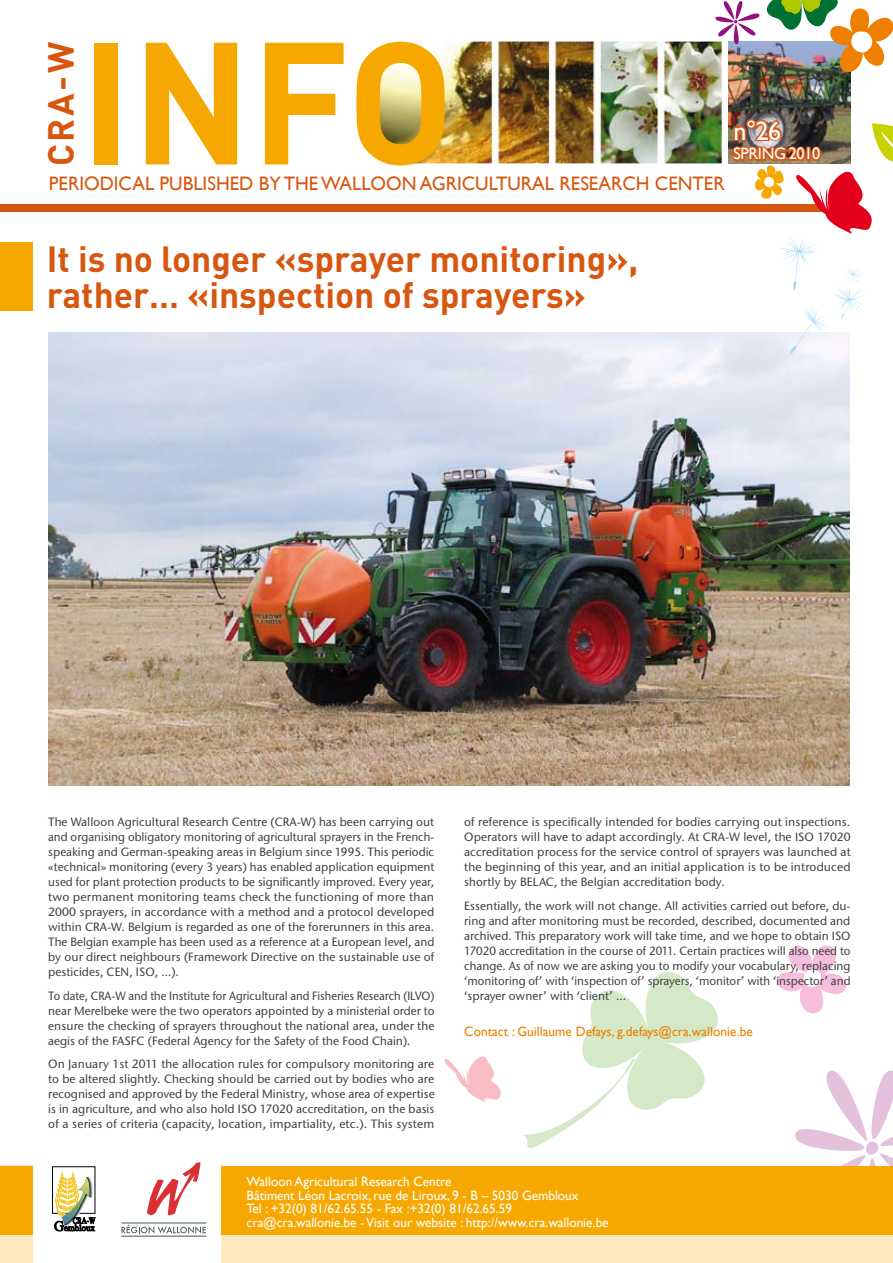
<style>
.page{position:relative;width:893px;height:1263px;background:#fff}
.page>*{position:absolute;margin:0;border:0;box-sizing:border-box;transform-origin:0 0}
.t1{font:700 171px "DIN";color:#f6a800}
.t2{font:700 36px/36px "DIN";color:#d75710}
.t3{font:26.55px "Gill Sans";color:#fff}
.t4{font:19.5px "Gill Sans";color:#d75710}
.t5{font:16.5px "Gill Sans";letter-spacing:-.02em;color:#fff}
.t6{font:13.5px/13.5px "Gill Sans";color:#fff}
.t7{font:13.5px "Gill Sans";letter-spacing:.005em;color:#ee7f00}
.t8{font:500 12px/15px "ITC Stone Sans";letter-spacing:.005em;color:#3e3e40;text-align:justify}
.t9{font:500 12px/15px "ITC Stone Sans";letter-spacing:.005em;color:#3e3e40;text-align:justify;scale:.93 1}
</style>
<div class="page">
<svg style="left:795px;top:1070px;width:98px;height:96px"></svg>
<div style="left:0;top:242px;width:33px;height:69px;background:#f6a800"></div>
<div style="left:0;top:1166px;width:33px;height:97px;background:#ffe8bd"></div>
<div style="left:222px;top:1170px;width:671px;height:93px;background:#ffe8bd"></div>
<div style="left:0;top:1166px;width:33px;height:68px;background:#f6a800"></div>
<div style="left:221px;top:1166px;width:672px;height:68px;background:#f6a800"></div>
<svg style="left:121px;top:1224px;width:85px;height:9px"></svg>
<svg style="left:147px;top:1162px;width:54px;height:54px"></svg>
<hr style="left:121px;top:1236px;width:86px;height:1px;background:#47545b">
<hr style="left:122px;top:1223px;width:84px;height:1px;background:#47545b">
<div style="left:52px;top:1166px;width:43px;height:47px;border:1px solid #000"></div>
<svg style="left:54px;top:1171px;width:41px;height:60px"></svg>
<img style="left:49px;top:332px;width:801px;height:453px">
<img style="left:359px;top:42px;width:364px;height:121px">
<div style="left:0;top:204px;width:823px;height:8px;background:#d75710"></div>
<img style="left:728px;top:74px;width:123px;height:90px">
<svg style="left:523px;top:971px;width:195px;height:177px"></svg>
<svg style="left:776px;top:945px;width:71px;height:69px"></svg>
<svg style="left:444px;top:1056px;width:57px;height:46px"></svg>
<img style="left:715px;top:0;width:178px;height:74px">
<svg style="left:730px;top:116px;width:163px;height:239px"></svg>
<h2 class="t2" style="left:41px;top:166px;width:125px;rotate:-90deg">CRA-W</h2>
<h1 class="t1" style="left:81px;top:-9px;width:375px">INFO</h1>
<h3 class="t4" style="left:49px;top:172px;width:677px">PERIODICAL PUBLISHED BY THE WALLOON AGRICULTURAL RESEARCH CENTER</h3>
<h3 class="t3" style="left:733px;top:115px;width:49px">n°26</h3>
<h3 class="t5" style="left:733px;top:144px;width:88px">SPRING 2010</h3>
<h2 class="t2" style="left:47px;top:240px;width:593px">It is no longer «sprayer monitoring», rather… «inspection of sprayers»</h2>
<p class="t8" style="left:48px;top:814px;width:388px">The Walloon Agricultural Research Centre (CRA-W) has been carrying out and organising obligatory monitoring of agricultural sprayers in the French&shy;speaking and German-speaking areas in Belgium since 1995. This periodic «technical» monitoring (every 3 years) has enabled application equipment used for plant protection products to be significantly improved. Every year, two permanent monitoring teams check the functioning of more than 2000 sprayers, in accordance with a method and a protocol developed within CRA-W. Belgium is regarded as one of the forerunners in this area.<br>The Belgian example has been used as a reference at a European level, and by our direct neighbours (Framework Directive on the sustainable use of pesticides, CEN, ISO, …).</p>
<p class="t9" style="left:48px;top:988px;width:417px">To date, CRA-W and the Institute for Agricultural and Fisheries Research (ILVO) near Merelbeke were the two operators appointed by a ministerial order to ensure the checking of sprayers throughout the national area, under the aegis of the FASFC (Federal Agency for the Safety of the Food Chain).</p>
<p class="t8" style="left:48px;top:1056px;width:388px">On January 1st 2011 the allocation rules for compulsory monitoring are to be altered slightly. Checking should be carried out by bodies who are recognised and approved by the Federal Ministry, whose area of expertise is in agriculture, and who also hold ISO 17020 accreditation, on the basis of a series of criteria (capacity, location, impartiality, etc.). This system</p>
<p class="t8" style="left:464px;top:814px;width:388px">of reference is specifically intended for bodies carrying out inspections.<br>Operators will have to adapt accordingly. At CRA-W level, the ISO 17020 accreditation process for the service control of sprayers was launched at the beginning of this year, and an initial application is to be introduced shortly by BELAC, the Belgian accreditation body.</p>
<p class="t8" style="left:464px;top:898px;width:388px">Essentially, the work will not change. All activities carried out before, du&shy;ring and after monitoring must be recorded, described, documented and archived. This preparatory work will take time, and we hope to obtain ISO 17020 accreditation in the course of 2011. Certain practices will also need to change. As of now we are asking you to modify your vocabulary, replacing ‘monitoring of’ with ‘inspection of’ sprayers, ‘monitor’ with ‘inspector’ and ‘sprayer owner’ with ‘client’ …</p>
<p class="t7" style="left:464px;top:1023px;width:290px">Contact : Guillaume Defays, g.defays@cra.wallonie.be</p>
<p class="t6" style="left:247px;top:1175px;width:363px">Walloon Agricultural Research Centre<br>Bâtiment Léon Lacroix, rue de Liroux, 9 - B – 5030 Gembloux<br>Tel : +32(0) 81/62.65.55 - Fax :+32(0) 81/62.65.59 cra@cra.wallonie.be - Visit our website : http://www.cra.wallonie.be</p>
</div>
